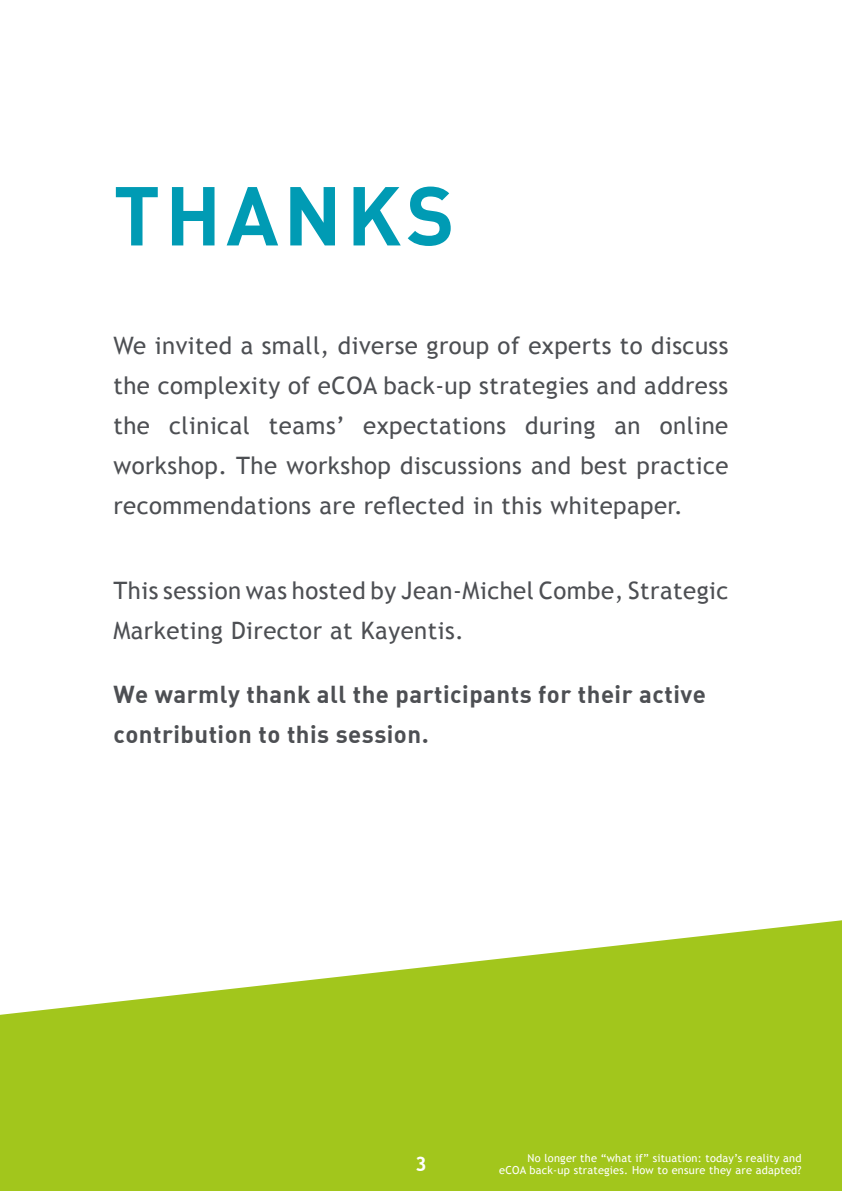
<style>
.page{position:relative;width:842px;height:1191px;background:#a2c61c}
.page>*{position:absolute;margin:0;border:0;box-sizing:border-box;transform-origin:0 0}
.t1{font:82px "DIN Bold Alternate";letter-spacing:.06em;color:#009bb4}
.t2{font:24px/40px "Trebuchet MS";letter-spacing:.02em;color:#4d4f53;text-align:justify}
.t3{font:24px/40px "DIN Bold Alternate";letter-spacing:.02em;color:#4d4f53}
.t4{font:700 20px "Trebuchet MS";color:#fff}
.t5{font:11px/12px "Trebuchet MS";letter-spacing:.02em;color:#fff;text-align:right}
</style>
<div class="page">
<div style="left:0;top:0;width:842px;height:1014px;background:#fff"></div>
<h1 class="t1" style="left:113px;top:162px;width:343px">THANKS</h1>
<p class="t2" style="left:113px;top:325px;width:617px">We invited a small, diverse group of experts to discuss the complexity of eCOA back-up strategies and address the clinical teams’ expectations during an online workshop. The workshop discussions and best practice recommendations are reflected in this whitepaper.</p>
<p class="t2" style="left:113px;top:571px;width:616px">This session was hosted by Jean-Michel Combe, Strategic<br>Marketing Director at Kayentis.</p>
<p class="t3" style="left:113px;top:673px;width:594px">We warmly thank all the participants for their active contribution to this session.</p>
<p class="t4" style="left:415px;top:1151px;width:13px">3</p>
<p class="t5" style="left:499px;top:1152px;width:304px">No longer the “what if” situation: today’s reality and eCOA back-up strategies. How to ensure they are adapted?</p>
</div>
